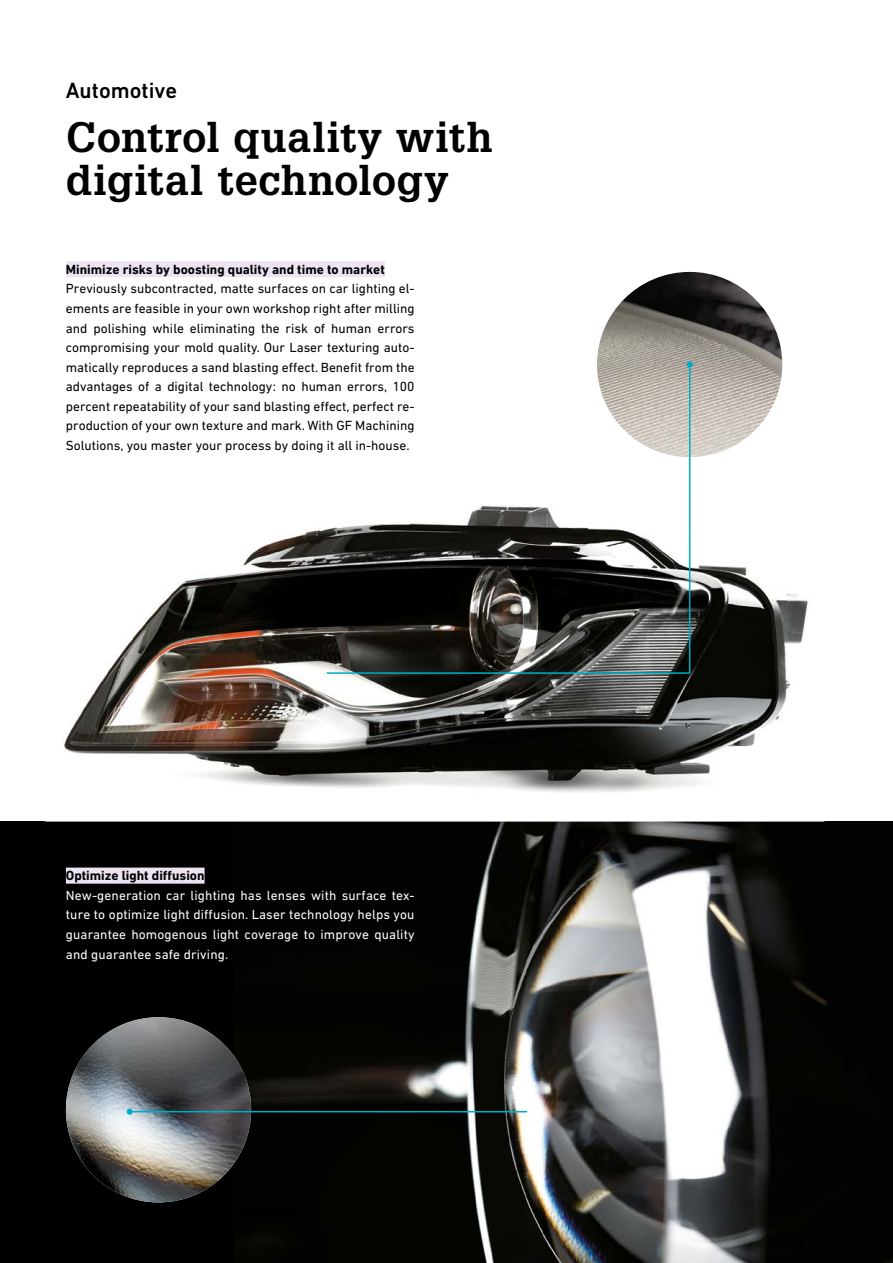
<style>
.page{position:relative;width:893px;height:1263px;background:#fff}
.page>*{position:absolute;margin:0;border:0;box-sizing:border-box;transform-origin:0 0}
.t1{font:700 41.55px/43.2px "Glypha LT Pro";letter-spacing:.02em;color:#000}
.t2{font:500 22.5px "DIN Next W1 G";color:#000}
.t3{font:13.5px/19.5px "DIN Next W1 G";color:#000;text-align:justify}
.t4{font:13.5px/19.5px "DIN Next W1 G";letter-spacing:.01em;color:#fff;text-align:justify}
.t5{font:700 13.5px "DIN Next W1 G";color:#000}
</style>
<div class="page">
<div style="left:0;top:821px;width:234px;height:442px;background:#000"></div>
<img style="left:90px;top:821px;width:803px;height:442px">
<img style="left:62px;top:528px;width:746px;height:264px">
<img style="left:597px;top:272px;width:185px;height:185px;border-radius:93px">
<svg style="left:325px;top:363px;width:366px;height:312px"></svg>
<svg style="left:687px;top:361px;width:6px;height:6px"></svg>
<img style="left:66px;top:1017px;width:185px;height:185px;border-radius:93px">
<hr style="left:130px;top:1111px;width:397px;height:1px;background:#00adc6">
<svg style="left:127px;top:1109px;width:6px;height:6px"></svg>
<div style="left:66px;top:261px;width:319px;height:16px;background:#ece4f2"></div>
<div style="left:66px;top:867px;width:139px;height:17px;background:#ece4f2"></div>
<h2 class="t2" style="left:66px;top:77px;width:113px">Automotive</h2>
<h1 class="t1" style="left:66px;top:114px;width:428px">Control quality with digital technology</h1>
<p class="t5" style="left:66px;top:261px;width:320px">Minimize risks by boosting quality and time to market</p>
<p class="t3" style="left:66px;top:279px;width:350px">Previously subcontracted, matte surfaces on car lighting el&shy;ements are feasible in your own workshop right after milling and polishing while eliminating the risk of human errors compromising your mold quality. Our Laser texturing auto&shy;matically reproduces a sand blasting effect. Benefit from the advantages of a digital technology: no human errors, 100 percent repeatability of your sand blasting effect, perfect re&shy;production of your own texture and mark. With GF Machining Solutions, you master your process by doing it all in-house.</p>
<p class="t5" style="left:66px;top:868px;width:140px">Optimize light diffusion</p>
<p class="t4" style="left:66px;top:885px;width:350px">New-generation car lighting has lenses with surface tex&shy;ture to optimize light diffusion. Laser technology helps you guarantee homogenous light coverage to improve quality and guarantee safe driving.</p>
</div>
